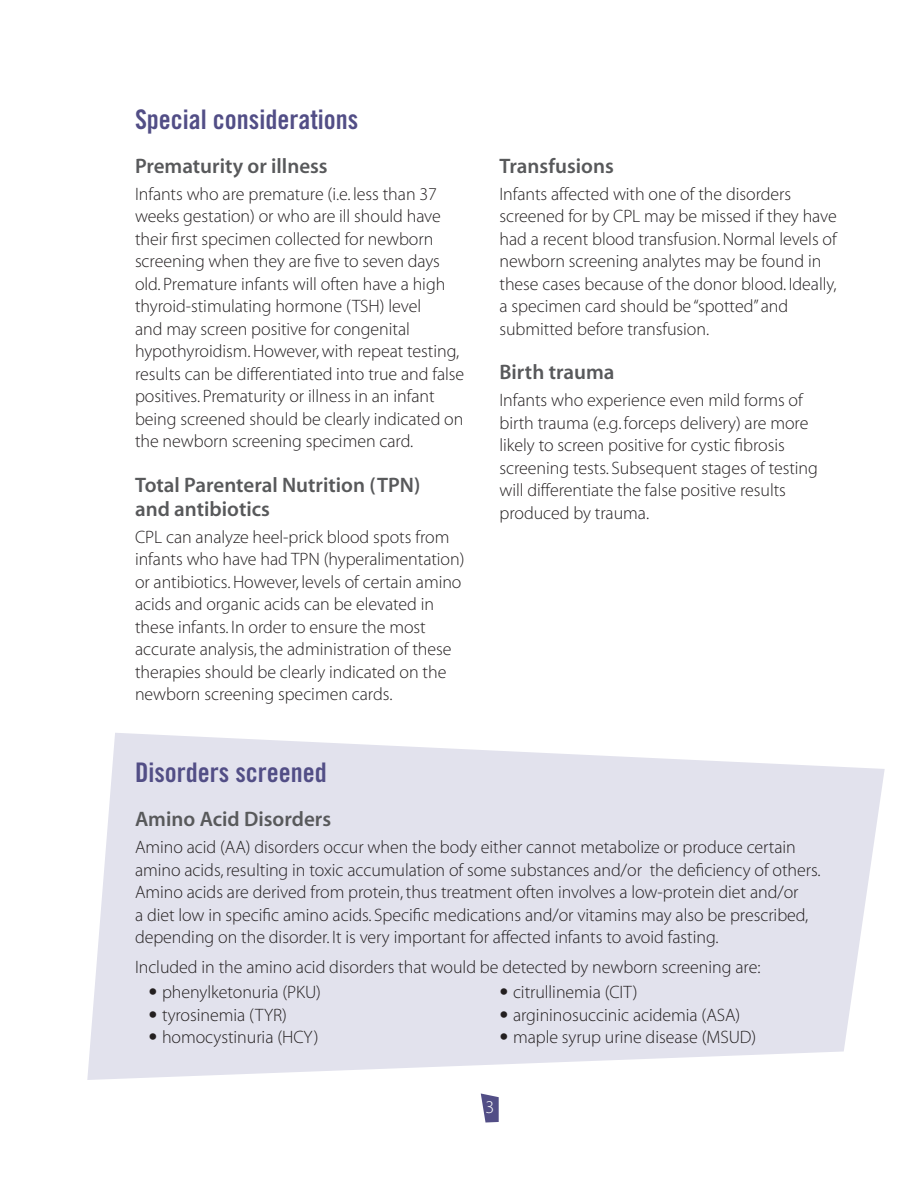
<style>
.page{position:relative;width:918px;height:1188px;background:#fff}
.page>*{position:absolute;margin:0;border:0;box-sizing:border-box;transform-origin:0 0}
.t1{font:27px "Trade Gothic Bold Cond Twenty";color:#524e86}
.t2{font:21px/24px "Myriad MM 565 600";letter-spacing:.02em;color:#58595b}
.t3{font:18px/22.5px "Myriad MM 215 600";letter-spacing:-.025em;color:#231f20}
.t4{font:18px "Myriad MM 215 600";color:#fff}
.s1{font-family:"Trade Gothic Cond Eighteen"}
</style>
<div class="page">
<svg style="left:481px;top:1094px;width:18px;height:29px"></svg>
<svg style="left:87px;top:733px;width:798px;height:347px;background:#e5e5ef"></svg>
<h1 class="t1" style="left:135px;top:103px;width:225px">Special considerations</h1>
<p class="t2" style="left:135px;top:155px;width:194px">Prematurity or illness</p>
<p class="t3" style="left:135px;top:184px;width:331px">Infants who are premature (i.e. less than 37 weeks gestation) or who are ill should have their first specimen collected for newborn screening when they are five to seven days old. Premature infants will often have a high thyroid-stimulating hormone (TSH) level<br>and may screen positive for congenital hypothyroidism. However, with repeat testing, results can be differentiated into true and false positives. Prematurity or illness in an infant being screened should be clearly indicated on the newborn screening specimen card.</p>
<p class="t2" style="left:135px;top:474px;width:287px">Total Parenteral Nutrition (TPN) and antibiotics</p>
<p class="t3" style="left:135px;top:526px;width:331px">CPL can analyze heel-prick blood spots from infants who have had TPN (hyperalimentation) or antibiotics. However, levels of certain amino acids and organic acids can be elevated in these infants. In order to ensure the most accurate analysis, the administration of these therapies should be clearly indicated on the newborn screening specimen cards.</p>
<p class="t2" style="left:500px;top:155px;width:115px">Transfusions</p>
<p class="t3" style="left:500px;top:184px;width:339px">Infants affected with one of the disorders screened for by CPL may be missed if they have had a recent blood transfusion. Normal levels of newborn screening analytes may be found in these cases because of the donor blood. Ideally, a specimen card should be “spotted”and submitted before transfusion.</p>
<p class="t2" style="left:500px;top:361px;width:116px">Birth trauma</p>
<p class="t3" style="left:500px;top:390px;width:320px">Infants who experience even mild forms of birth trauma (e.g. forceps delivery) are more likely to screen positive for cystic fibrosis screening tests. Subsequent stages of testing will differentiate the false positive results produced by trauma.</p>
<h1 class="t1" style="left:135px;top:756px;width:193px">Disorders screened</h1>
<p class="t2" style="left:135px;top:808px;width:197px">Amino Acid Disorders</p>
<p class="t3" style="left:135px;top:837px;width:688px">Amino acid (AA) disorders occur when the body either cannot metabolize or produce certain amino acids, resulting in toxic accumulation of some substances and/or the deficiency of others.<br>Amino acids are derived from protein, thus treatment often involves a low-protein diet and/or<br>a diet low in specific amino acids. Specific medications and/or vitamins may also be prescribed, depending on the disorder. It is very important for affected infants to avoid fasting.</p>
<p class="t3" style="left:135px;top:956px;width:628px">Included in the amino acid disorders that would be detected by newborn screening are:</p>
<p class="t3" style="left:148px;top:982px;width:174px"><span class="s1">•</span> phenylketonuria (PKU)</p>
<p class="t3" style="left:500px;top:982px;width:140px"><span class="s1">•</span> citrullinemia (CIT)</p>
<p class="t3" style="left:148px;top:1004px;width:140px"><span class="s1">•</span> tyrosinemia (TYR)</p>
<p class="t3" style="left:500px;top:1004px;width:243px"><span class="s1">•</span> argininosuccinic acidemia (ASA)</p>
<p class="t3" style="left:148px;top:1027px;width:172px"><span class="s1">•</span> homocystinuria (HCY)</p>
<p class="t3" style="left:500px;top:1027px;width:259px"><span class="s1">•</span> maple syrup urine disease (MSUD)</p>
<p class="t4" style="left:485px;top:1098px;width:11px">3</p>
</div>
